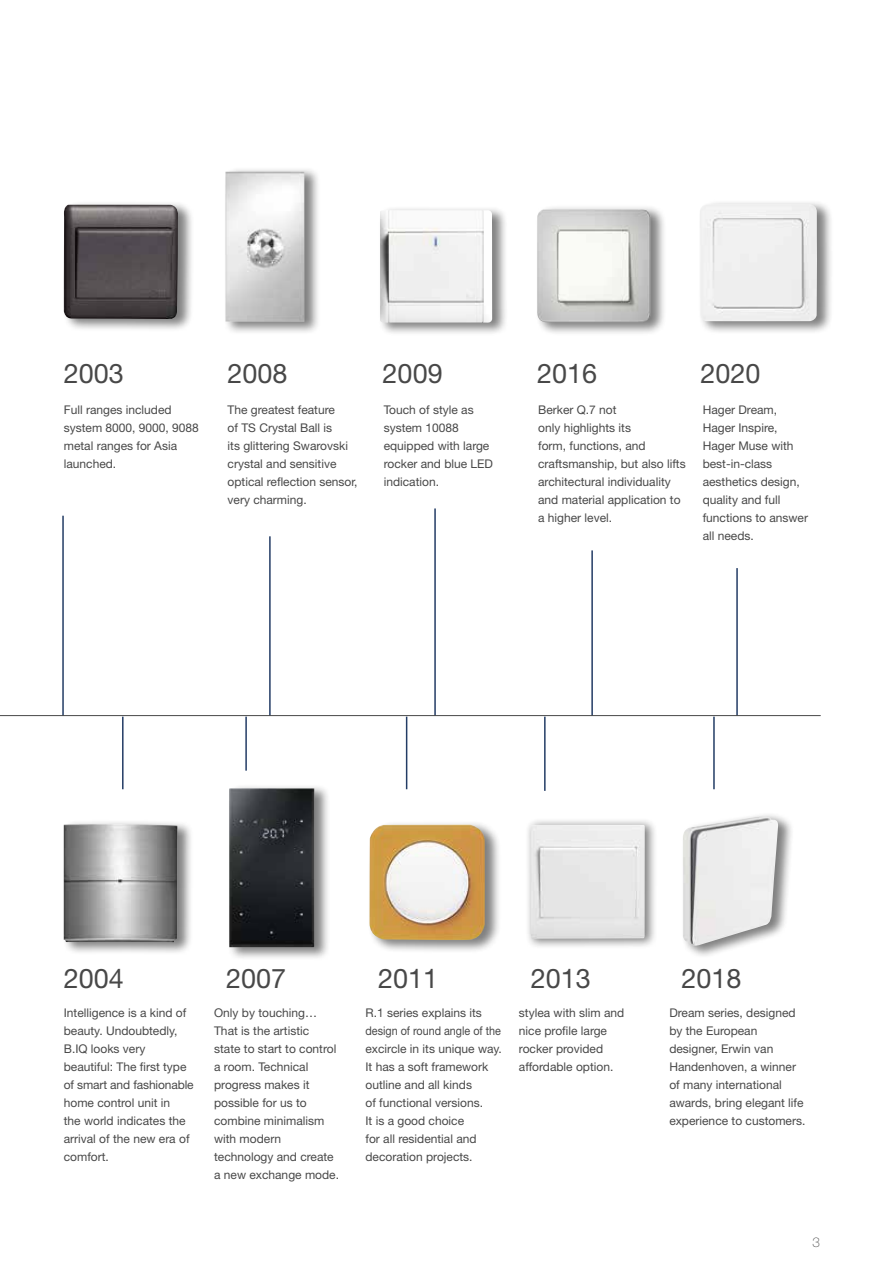
<style>
.page{position:relative;width:893px;height:1263px;background:#fff}
.page>*{position:absolute;margin:0;border:0;box-sizing:border-box;transform-origin:0 0}
.t1{font:27px "Helvetica Neue LT";color:#484848}
.t2{font:100 13.5px "Helvetica Neue LT";color:#484848}
.t3{font:12px/18px "Helvetica Neue LT";color:#484848}
</style>
<div class="page">
<div style="left:535px;top:205px;width:132px;height:131px;background:#000;opacity:.5"></div>
<img style="left:537px;top:210px;width:114px;height:112px">
<div style="left:223px;top:167px;width:98px;height:168px;background:#000;opacity:.5"></div>
<img style="left:225px;top:172px;width:79px;height:150px">
<div style="left:62px;top:200px;width:132px;height:133px;background:#000;opacity:.5"></div>
<img style="left:64px;top:205px;width:114px;height:114px">
<div style="left:378px;top:205px;width:131px;height:131px;background:#000;opacity:.5"></div>
<img style="left:380px;top:210px;width:112px;height:113px">
<div style="left:698px;top:199px;width:135px;height:136px;background:#000;opacity:.5"></div>
<img style="left:700px;top:204px;width:117px;height:117px">
<hr style="left:62px;top:516px;width:2px;height:200px;background:#233c65">
<hr style="left:269px;top:536px;width:2px;height:180px;background:#233c65">
<hr style="left:591px;top:550px;width:2px;height:166px;background:#233c65">
<hr style="left:434px;top:508px;width:2px;height:208px;background:#233c65">
<hr style="left:736px;top:568px;width:2px;height:148px;background:#233c65">
<hr style="left:0;top:715px;width:821px;height:1px;background:#484848">
<div style="left:62px;top:819px;width:132px;height:137px;background:#000;opacity:.5"></div>
<img style="left:64px;top:824px;width:114px;height:118px">
<div style="left:227px;top:783px;width:104px;height:178px;background:#000;opacity:.5"></div>
<img style="left:229px;top:788px;width:85px;height:159px">
<div style="left:368px;top:820px;width:133px;height:134px;background:#000;opacity:.5"></div>
<img style="left:369px;top:824px;width:116px;height:116px">
<div style="left:681px;top:812px;width:113px;height:147px;background:#000;opacity:.5"></div>
<img style="left:683px;top:816px;width:95px;height:131px">
<div style="left:525px;top:818px;width:132px;height:132px;background:#000;opacity:.5"></div>
<img style="left:530px;top:825px;width:115px;height:114px">
<hr style="left:122px;top:717px;width:2px;height:72px;background:#233c65">
<hr style="left:544px;top:717px;width:2px;height:74px;background:#233c65">
<hr style="left:406px;top:717px;width:1px;height:72px;background:#233c65">
<hr style="left:713px;top:717px;width:2px;height:72px;background:#233c65">
<hr style="left:245px;top:717px;width:2px;height:54px;background:#233c65">
<h1 class="t1" style="left:64px;top:357px;width:62px">2003</h1>
<h1 class="t1" style="left:228px;top:357px;width:62px">2008</h1>
<h1 class="t1" style="left:537px;top:357px;width:62px">2016</h1>
<p class="t3" style="left:64px;top:400px;width:137px">Full ranges included system 8000, 9000, 9088 metal ranges for Asia launched.</p>
<h1 class="t1" style="left:383px;top:357px;width:62px">2009</h1>
<p class="t3" style="left:384px;top:400px;width:111px">Touch of style as system 10088 equipped with large rocker and blue LED indication.</p>
<p class="t3" style="left:228px;top:400px;width:131px">The greatest feature<br>of TS Crystal Ball is<br>its glittering Swarovski crystal and sensitive optical reflection sensor, very charming.</p>
<p class="t3" style="left:538px;top:400px;width:149px">Berker Q.7 not<br>only highlights its<br>form, functions, and craftsmanship, but also lifts architectural individuality and material application to a higher level.</p>
<h1 class="t1" style="left:700px;top:357px;width:62px">2020</h1>
<p class="t3" style="left:703px;top:400px;width:107px">Hager Dream,<br>Hager Inspire,<br>Hager Muse with best-in-class aesthetics design, quality and full functions to answer all needs.</p>
<h1 class="t1" style="left:64px;top:962px;width:62px">2004</h1>
<h1 class="t1" style="left:226px;top:962px;width:62px">2007</h1>
<h1 class="t1" style="left:378px;top:962px;width:62px">2011</h1>
<h1 class="t1" style="left:531px;top:962px;width:62px">2013</h1>
<h1 class="t1" style="left:681px;top:962px;width:62px">2018</h1>
<p class="t3" style="left:365px;top:1003px;width:138px">R.1 series explains its design of round angle of the excircle in its unique way.<br>It has a soft framework outline and all kinds<br>of functional versions.<br>It is a good choice<br>for all residential and decoration projects.</p>
<p class="t3" style="left:214px;top:1003px;width:126px">Only by touching…<br>That is the artistic<br>state to start to control a room. Technical progress makes it possible for us to combine minimalism with modern technology and create a new exchange mode.</p>
<p class="t3" style="left:669px;top:1003px;width:138px">Dream series, designed by the European designer, Erwin van<br>Handenhoven, a winner of many international awards, bring elegant life experience to customers.</p>
<p class="t3" style="left:64px;top:1003px;width:131px">Intelligence is a kind of beauty. Undoubtedly,<br>B.IQ looks very beautiful: The first type of smart and fashionable home control unit in<br>the world indicates the arrival of the new era of comfort.</p>
<p class="t3" style="left:519px;top:1003px;width:107px">stylea with slim and nice profile large rocker provided affordable option.</p>
<p class="t2" style="left:812px;top:1235px;width:9px">3</p>
</div>
